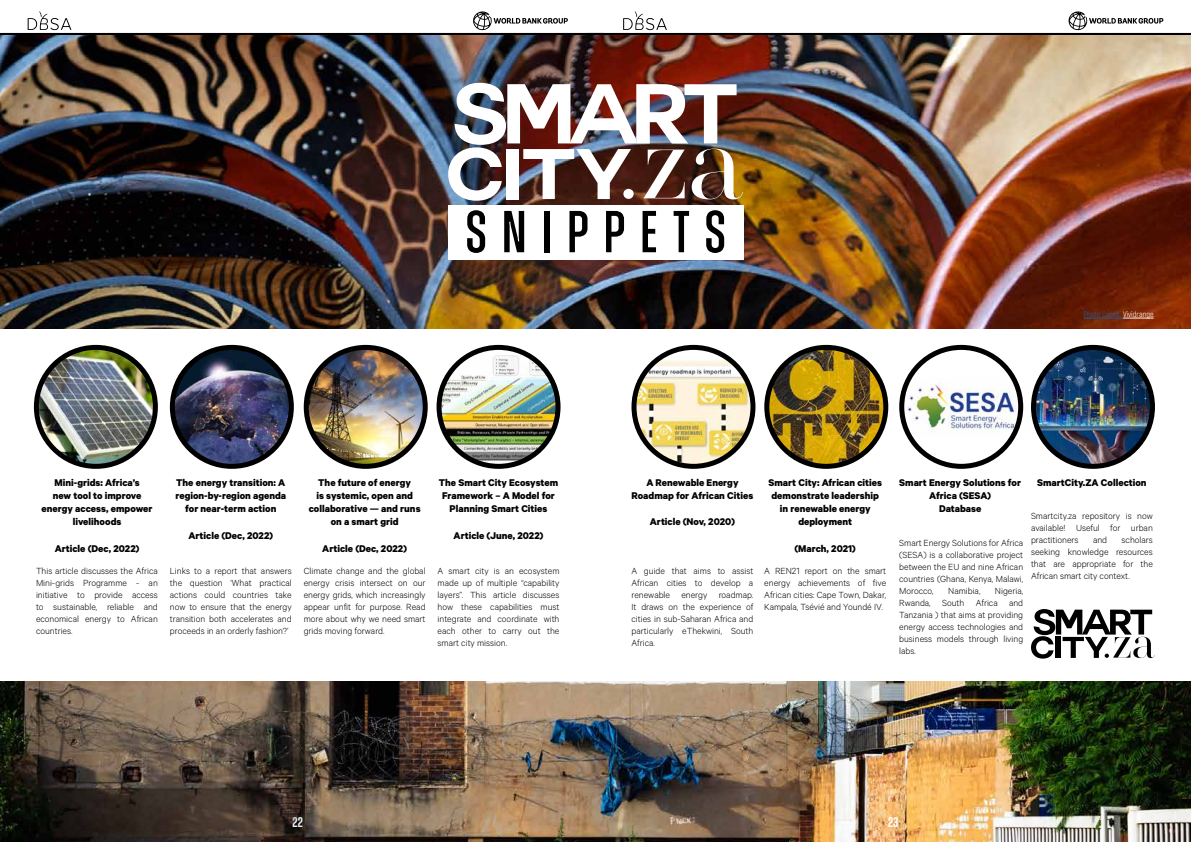
<style>
.page{position:relative;width:1191px;height:842px;background:#fff}
.page>*{position:absolute;margin:0;border:0;box-sizing:border-box;transform-origin:0 0}
.t1{font:500 59px "Zuume";letter-spacing:.25em;color:#000}
.t2{font:600 14px "Zuume Cut";color:#fff}
.t3{font:700 11px/13.2px "Calibre";color:#000;text-align:center}
.t4{font:300 10px/12px "Calibre";color:#000;text-align:justify}
.t5{font:8px "Akrobat";color:#215e9e}
.s1{color:#f7f5f5}
</style>
<div class="page">
<img style="left:0;top:36px;width:1191px;height:292px">
<svg style="left:28px;top:11px;width:43px;height:19px"></svg>
<svg style="left:473px;top:12px;width:95px;height:18px"></svg>
<svg style="left:623px;top:11px;width:44px;height:19px"></svg>
<svg style="left:1068px;top:12px;width:95px;height:18px"></svg>
<div style="left:448px;top:205px;width:295px;height:54px;background:#fff"></div>
<hr style="left:0;top:33px;width:604px;height:3px;background:#000">
<hr style="left:587px;top:33px;width:604px;height:3px;background:#000">
<img style="left:448px;top:83px;width:295px;height:118px">
<svg style="left:1031px;top:609px;width:124px;height:50px"></svg>
<img style="left:36px;top:347px;width:119px;height:119px;border-radius:59px">
<div style="left:34px;top:345px;width:124px;height:124px;border:5px solid #000;border-radius:50%"></div>
<img style="left:172px;top:347px;width:119px;height:119px;border-radius:59px">
<div style="left:170px;top:345px;width:124px;height:124px;border:5px solid #000;border-radius:50%"></div>
<img style="left:306px;top:347px;width:119px;height:119px;border-radius:59px">
<div style="left:304px;top:345px;width:124px;height:124px;border:5px solid #000;border-radius:50%"></div>
<img style="left:901px;top:378px;width:119px;height:58px">
<div style="left:899px;top:345px;width:124px;height:124px;border:5px solid #000;border-radius:50%"></div>
<img style="left:768px;top:347px;width:117px;height:119px">
<div style="left:764px;top:345px;width:124px;height:124px;border:5px solid #000;border-radius:50%"></div>
<img style="left:637px;top:359px;width:116px;height:107px">
<div style="left:631px;top:345px;width:124px;height:124px;border:5px solid #000;border-radius:50%"></div>
<img style="left:1033px;top:347px;width:119px;height:119px;border-radius:59px">
<div style="left:1031px;top:345px;width:124px;height:124px;border:5px solid #000;border-radius:50%"></div>
<img style="left:439px;top:347px;width:119px;height:119px;border-radius:59px">
<div style="left:436px;top:345px;width:124px;height:124px;border:5px solid #000;border-radius:50%"></div>
<img style="left:0;top:682px;width:1191px;height:160px">
<hr style="left:1083px;top:318px;width:40px;height:1px;background:#215e9e">
<hr style="left:1123px;top:318px;width:30px;height:1px;background:#f7f5f5">
<h1 class="t1" style="left:465px;top:201px;width:262px">SNIPPETS</h1>
<p class="t5" style="left:1083px;top:310px;width:72px">Photo Credit: <span class="s1">Vividrange</span></p>
<p class="t3" style="left:42px;top:475px;width:112px">Mini-grids: Africa’s<br>new tool to improve energy access, empower livelihoods</p>
<p class="t3" style="left:55px;top:541px;width:86px">Article (Dec, 2022)</p>
<p class="t4" style="left:36px;top:565px;width:123px">This article discusses the Africa Mini-grids Programme - an initiative to provide access to sustainable, reliable and economical energy to African countries.</p>
<p class="t3" style="left:175px;top:475px;width:112px">The energy transition: A region-by-region agenda for near-term action</p>
<p class="t3" style="left:188px;top:528px;width:86px">Article (Dec, 2022)</p>
<p class="t4" style="left:170px;top:565px;width:123px">Links to a report that answers the question ‘What practical actions could countries take now to ensure that the energy transition both accelerates and proceeds in an orderly fashion?’</p>
<p class="t3" style="left:309px;top:475px;width:113px">The future of energy<br>is systemic, open and collaborative — and runs on a smart grid</p>
<p class="t3" style="left:322px;top:541px;width:86px">Article (Dec, 2022)</p>
<p class="t4" style="left:304px;top:565px;width:123px">Climate change and the global energy crisis intersect on our energy grids, which increasingly appear unfit for purpose. Read more about why we need smart grids moving forward.</p>
<p class="t3" style="left:439px;top:475px;width:121px">The Smart City Ecosystem<br>Framework – A Model for<br>Planning Smart Cities</p>
<p class="t3" style="left:453px;top:528px;width:91px">Article (June, 2022)</p>
<p class="t4" style="left:437px;top:565px;width:123px">A smart city is an ecosystem made up of multiple “capability layers”. This article discusses how these capabilities must integrate and coordinate with each other to carry out the smart city mission.</p>
<p class="t3" style="left:631px;top:475px;width:123px">A Renewable Energy<br>Roadmap for African Cities</p>
<p class="t3" style="left:650px;top:515px;width:87px">Article (Nov, 2020)</p>
<p class="t4" style="left:631px;top:565px;width:123px">A guide that aims to assist African cities to develop a renewable energy roadmap.<br>It draws on the experience of cities in sub-Saharan Africa and particularly eThekwini, South Africa.</p>
<p class="t3" style="left:768px;top:475px;width:115px">Smart City: African cities demonstrate leadership in renewable energy deployment</p>
<p class="t3" style="left:794px;top:541px;width:63px">(March, 2021)</p>
<p class="t4" style="left:764px;top:565px;width:123px">A REN21 report on the smart energy achievements of five African cities: Cape Town, Dakar, Kampala, Tsévié and Youndé IV.</p>
<p class="t3" style="left:899px;top:475px;width:123px">Smart Energy Solutions for<br>Africa (SESA)<br>Database</p>
<p class="t4" style="left:899px;top:537px;width:125px">Smart Energy Solutions for Africa (SESA) is a collaborative project between the EU and nine African countries (Ghana, Kenya, Malawi, Morocco,</p>
<p class="t4" style="left:948px;top:585px;width:34px">Namibia,</p>
<p class="t4" style="left:899px;top:585px;width:125px;text-indent:96px">Nigeria, Rwanda, South Africa and Tanzania ) that aims at providing energy access technologies and business models through living labs.</p>
<p class="t3" style="left:1037px;top:475px;width:111px">SmartCity.ZA Collection</p>
<p class="t4" style="left:1031px;top:510px;width:123px">Smartcity.za repository is now available! Useful for urban practitioners</p>
<p class="t4" style="left:1031px;top:534px;width:123px;text-indent:91px">scholars seeking knowledge resources that are appropriate for the African smart city context.</p>
<p class="t4" style="left:1093px;top:534px;width:16px">and</p>
<h2 class="t2" style="left:292px;top:814px;width:12px">22</h2>
<h2 class="t2" style="left:888px;top:814px;width:12px">23</h2>
</div>
